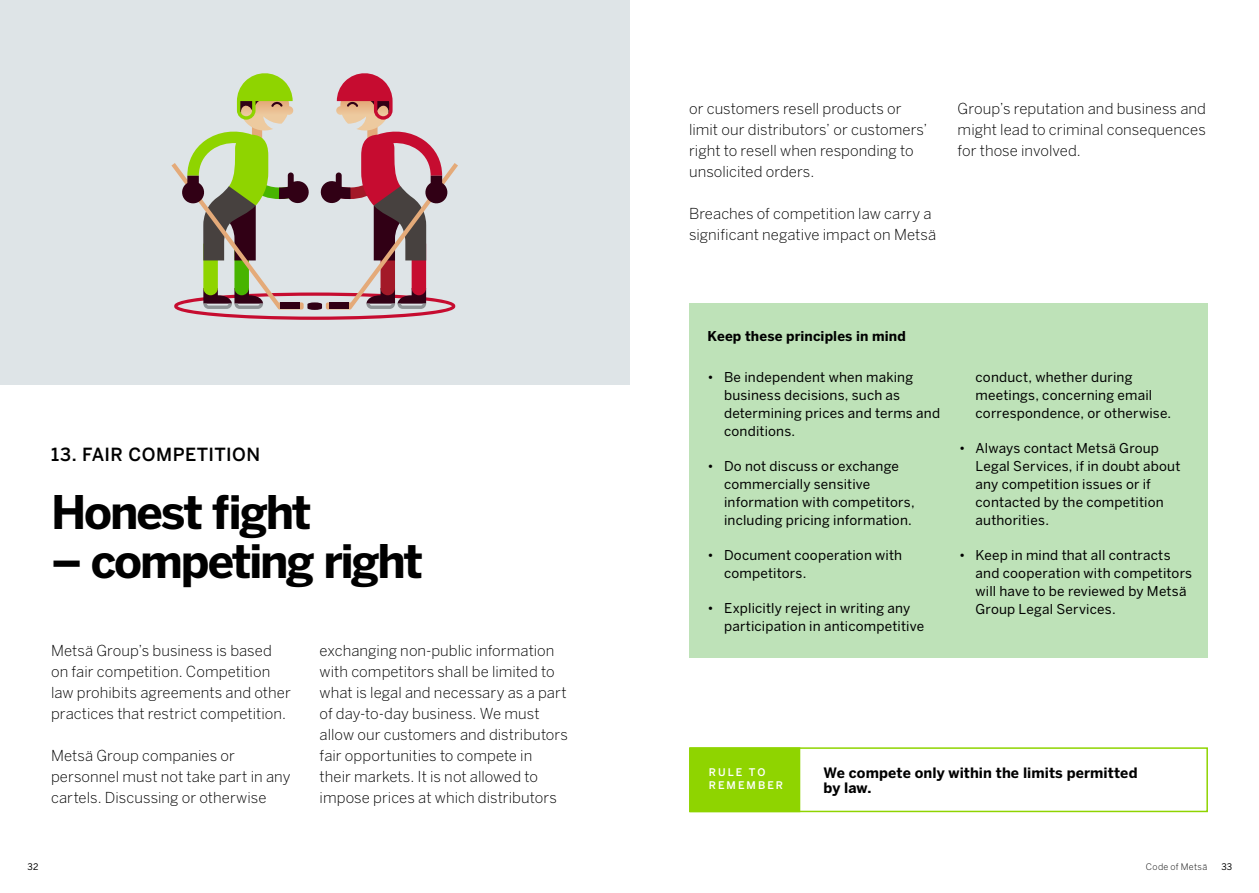
<style>
.page{position:relative;width:1259px;height:893px;background:#fff}
.page>*{position:absolute;margin:0;border:0;box-sizing:border-box;transform-origin:0 0}
.HL_illustration{font:700 45.9px "Benton Sans";letter-spacing:-.045em;color:#000}
.Index_HL{font:500 18px "Benton Sans";letter-spacing:.02em;color:#000}
.Body_-_Illustration{font:300 15px/21px "Benton Sans";letter-spacing:.005em;color:#000}
.Body_-_Illustration-2{font:700 14.25px/15.8px "Benton Sans";letter-spacing:.005em;color:#000}
.t1{font:13.5px/18px "Benton Sans";letter-spacing:.015em;color:#000}
.Sub_HL_illustration{font:700 13.5px "Benton Sans";letter-spacing:.01em;color:#000}
.Intro_box{font:500 10.5px "Benton Sans";letter-spacing:.19em;color:#fff}
.t2{font:300 9px "Benton Sans";letter-spacing:.035em;color:#000}
.t3{font:9px "Benton Sans";color:#000}
</style>
<div class="page">
<div style="left:689px;top:303px;width:519px;height:355px;background:#bee2b8"></div>
<div style="left:0;top:0;width:629px;height:385px;background:#dee4e7"></div>
<svg style="left:171px;top:73px;width:287px;height:247px"></svg>
<div style="left:689px;top:747px;width:519px;height:65px;background:#fff;border:2px solid #8fd400"></div>
<div style="left:690px;top:747px;width:110px;height:65px;background:#8fd400;border:2px solid #8fd400"></div>
<p class="Index_HL" style="left:51px;top:443px;width:211px">13. FAIR COMPETITION</p>
<p class="HL_illustration" style="left:51px;top:485px;width:262px">Honest fight</p>
<p class="HL_illustration" style="left:51px;top:534px;width:373px">– competing right</p>
<p class="Body_-_Illustration" style="left:51px;top:640px;width:241px">Metsä Group’s business is based on fair competition. Competition law prohibits agreements and other practices that restrict competition.</p>
<p class="Body_-_Illustration" style="left:51px;top:745px;width:241px">Metsä Group companies or personnel must not take part in any cartels. Discussing or otherwise</p>
<p class="Body_-_Illustration" style="left:320px;top:640px;width:250px">exchanging non-public information with competitors shall be limited to what is legal and necessary as a part of day-to-day business. We must allow our customers and distributors fair opportunities to compete in<br>their markets. It is not allowed to impose prices at which distributors</p>
<p class="Body_-_Illustration" style="left:689px;top:98px;width:240px">or customers resell products or limit our distributors’ or customers’ right to resell when responding to unsolicited orders.</p>
<p class="Body_-_Illustration" style="left:689px;top:203px;width:249px">Breaches of competition law carry a significant negative impact on Metsä</p>
<p class="Body_-_Illustration" style="left:957px;top:98px;width:250px;text-align:justify">Group’s reputation and business and might lead to criminal consequences for those involved.</p>
<p class="Sub_HL_illustration" style="left:707px;top:328px;width:200px">Keep these principles in mind</p>
<p class="t1" style="left:724px;top:368px;width:217px;text-indent:-16px">• Be independent when making business decisions, such as determining prices and terms and conditions.</p>
<p class="t1" style="left:724px;top:457px;width:192px;text-indent:-16px">• Do not discuss or exchange commercially sensitive information with competitors, including pricing information.</p>
<p class="t1" style="left:724px;top:546px;width:180px;text-indent:-16px">• Document cooperation with competitors.</p>
<p class="t1" style="left:724px;top:599px;width:202px;text-indent:-16px">• Explicitly reject in writing any participation in anticompetitive</p>
<p class="t1" style="left:975px;top:368px;width:197px">conduct, whether during meetings, concerning email correspondence, or otherwise.</p>
<p class="t1" style="left:975px;top:439px;width:206px;text-indent:-16px">• Always contact Metsä Group<br>Legal Services, if in doubt about any competition issues or if contacted by the competition authorities.</p>
<p class="t1" style="left:975px;top:546px;width:218px;text-indent:-16px">• Keep in mind that all contracts and cooperation with competitors will have to be reviewed by Metsä<br>Group Legal Services.</p>
<p class="Intro_box" style="left:709px;top:766px;width:58px">RULE TO</p>
<p class="Intro_box" style="left:709px;top:779px;width:76px">REMEMBER</p>
<p class="Body_-_Illustration-2" style="left:823px;top:764px;width:315px">We compete only within the limits permitted by law.</p>
<p class="t3" style="left:28px;top:861px;width:12px">32</p>
<p class="t2" style="left:1146px;top:861px;width:63px">Code of Metsä</p>
<p class="t3" style="left:1221px;top:861px;width:12px">33</p>
</div>
